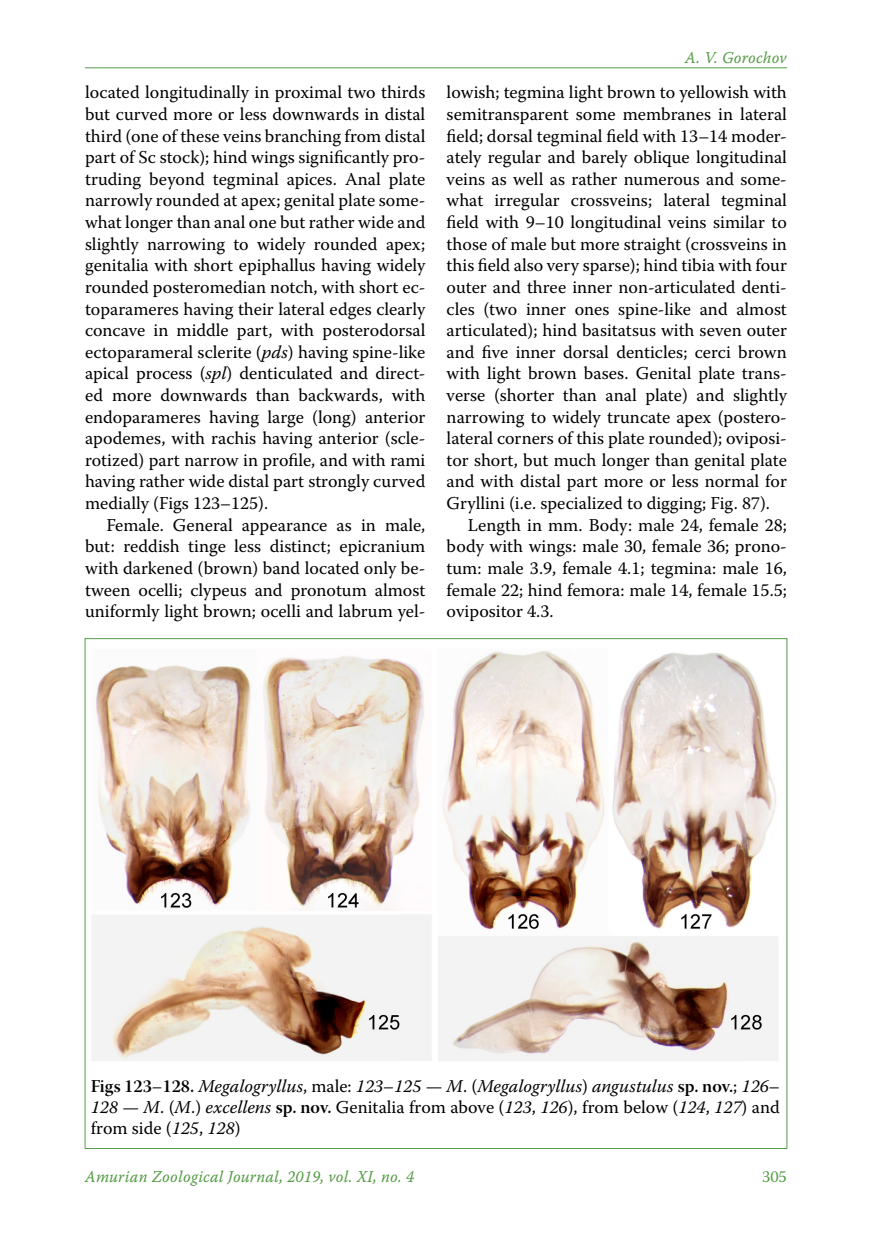
<style>
.page{position:relative;width:872px;height:1234px;background:#fff}
.page>*{position:absolute;margin:0;border:0;box-sizing:border-box;transform-origin:0 0}
.t1{font:18px/21.6px "Warnock Pro";color:#000;text-align:justify}
.t2{font:italic 18px/21px "Warnock Pro";color:#000;text-align:justify}
.t3{font:16.5px "Warnock Pro It Capt";letter-spacing:.01em;color:#569c48;scale:.95 1}
.t4{font:16.5px "Warnock Pro";color:#569c48}
.s1{font-style:italic}
.s2{font-family:"Warnock Pro Semibold Subh";font-style:normal}
.s3{font-style:normal}
</style>
<div class="page">
<img style="left:92px;top:651px;width:686px;height:410px">
<hr style="left:85px;top:67px;width:702px;height:1px;background:#569c48">
<p class="t1" style="left:85px;top:81px;width:342px">located longitudinally in proximal two thirds but curved more or less downwards in distal third (one of these veins branching from distal part of Sc stock); hind wings significantly pro&shy;truding beyond tegminal apices. Anal plate narrowly rounded at apex; genital plate some&shy;what longer than anal one but rather wide and slightly narrowing to widely rounded apex; genitalia with short epiphallus having widely rounded posteromedian notch, with short ec&shy;toparameres having their lateral edges clearly concave in middle part, with posterodorsal ectoparameral sclerite (<span class="s1">pds</span>) having spine-like apical process (<span class="s1">spl</span>) denticulated and direct&shy;ed more downwards than backwards, with endoparameres having large (long) anterior apodemes, with rachis having anterior (scle&shy;rotized) part narrow in profile, and with rami having rather wide distal part strongly curved medially (Figs 123–125).</p>
<p class="t1" style="left:85px;top:513px;width:342px;text-indent:21px">Female. General appearance as in male, but: reddish tinge less distinct; epicranium with darkened (brown) band located only be&shy;tween ocelli; clypeus and pronotum almost uniformly light brown; ocelli and labrum yel-</p>
<p class="t3" style="left:685px;top:48px;width:109px">A. V. Gorochov</p>
<p class="t1" style="left:446px;top:81px;width:342px">lowish; tegmina light brown to yellowish with</p>
<p class="t1" style="left:446px;top:103px;width:342px">semitransparent some membranes in lateral</p>
<p class="t1" style="left:446px;top:124px;width:342px">field; dorsal tegminal field with 13–14 moder-</p>
<p class="t1" style="left:446px;top:146px;width:342px">ately regular and barely oblique longitudinal</p>
<p class="t1" style="left:446px;top:168px;width:342px">veins as well as rather numerous and some-</p>
<p class="t1" style="left:446px;top:189px;width:342px">what irregular crossveins; lateral tegminal</p>
<p class="t1" style="left:446px;top:211px;width:342px">field with 9–10 longitudinal veins similar to</p>
<p class="t1" style="left:446px;top:232px;width:342px">those of male but more straight (crossveins in</p>
<p class="t1" style="left:446px;top:254px;width:342px">this field also very sparse); hind tibia with four</p>
<p class="t1" style="left:446px;top:276px;width:342px">outer and three inner non-articulated denti-</p>
<p class="t1" style="left:446px;top:297px;width:342px">cles (two inner ones spine-like and almost</p>
<p class="t1" style="left:446px;top:319px;width:342px">articulated); hind basitatsus with seven outer</p>
<p class="t1" style="left:446px;top:340px;width:342px">and five inner dorsal denticles; cerci brown</p>
<p class="t1" style="left:446px;top:362px;width:342px">with light brown bases. Genital plate trans-</p>
<p class="t1" style="left:446px;top:384px;width:342px">verse (shorter than anal plate) and slightly</p>
<p class="t1" style="left:446px;top:405px;width:342px">narrowing to widely truncate apex (postero-</p>
<p class="t1" style="left:446px;top:427px;width:342px">lateral corners of this plate rounded); oviposi-</p>
<p class="t1" style="left:446px;top:448px;width:342px">tor short, but much longer than genital plate</p>
<p class="t1" style="left:446px;top:470px;width:342px">and with distal part more or less normal for</p>
<p class="t1" style="left:446px;top:492px;width:325px">Gryllini (i.e. specialized to digging; Fig. 87).</p>
<p class="t1" style="left:468px;top:513px;width:320px">Length in mm. Body: male 24, female 28;</p>
<p class="t1" style="left:446px;top:535px;width:342px">body with wings: male 30, female 36; prono-</p>
<p class="t1" style="left:446px;top:556px;width:342px">tum: male 3.9, female 4.1; tegmina: male 16,</p>
<p class="t1" style="left:446px;top:578px;width:342px">female 22; hind femora: male 14, female 15.5;</p>
<p class="t1" style="left:446px;top:600px;width:108px">ovipositor 4.3.</p>
<p class="t2" style="left:91px;top:1074px;width:690px"><span class="s2">Figs 123–128.</span> Megalogryllus<span class="s3">, male:</span> 123<span class="s3">–</span>125 <span class="s3">—</span> M<span class="s3">. (</span>Megalogryllus<span class="s3">)</span> angustulus <span class="s2">sp. nov.</span><span class="s3">;</span> 126<span class="s3">– </span>128 <span class="s3">—</span> M<span class="s3">. (</span>M<span class="s3">.)</span> excellens <span class="s2">sp. nov.</span> <span class="s3">Genitalia from above (</span>123<span class="s3">,</span> 126<span class="s3">), from below (</span>124<span class="s3">,</span> 127<span class="s3">) and from side (</span>125<span class="s3">,</span> 128<span class="s3">)</span></p>
<p class="t3" style="left:85px;top:1166px;width:348px">Amurian Zoological Journal, 2019, vol. XI, no. 4</p>
<p class="t4" style="left:762px;top:1166px;width:26px">305</p>
</div>
